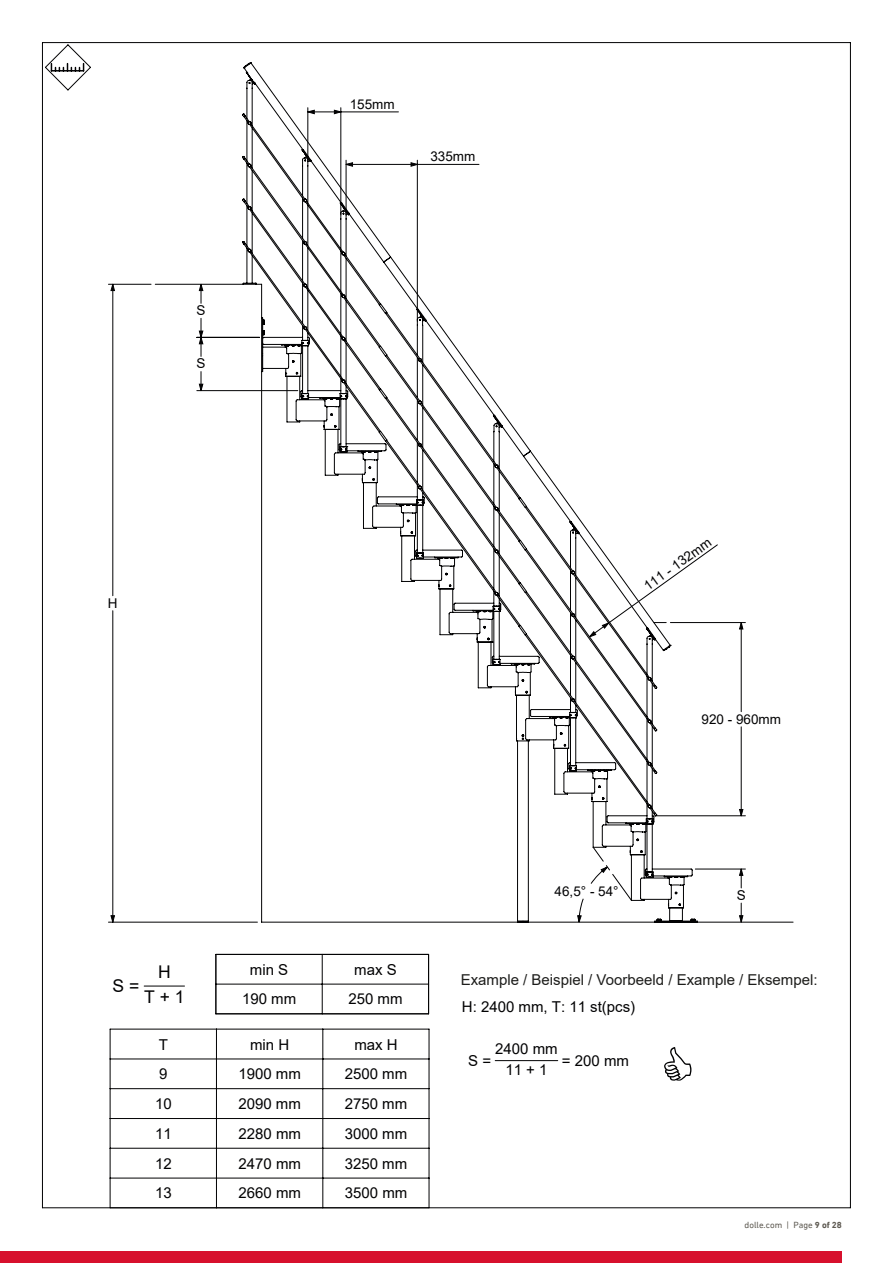
<style>
.page{position:relative;width:893px;height:1263px;background:#fff}
.page>*{position:absolute;margin:0;border:0;box-sizing:border-box;transform-origin:0 0}
.t1{font:17.55px/24.5px "Arial";color:#020203;text-align:center}
.t2{font:15px/21.3px "Arial";color:#020203;text-align:center}
.t3{font:15px "Arial";color:#1d1d1b}
.t4{font:13.5px "Arial";color:#020203}
.t5{font:9px "DIN Next LT Pro";color:#5e5a52}
.s1{font-weight:700}
</style>
<div class="page">
<div style="left:0;top:1251px;width:842px;height:12px;background:#d7102d"></div>
<hr style="left:216px;top:954px;width:1px;height:30px;background:#020203">
<hr style="left:322px;top:954px;width:1px;height:30px;background:#020203">
<hr style="left:216px;top:984px;width:1px;height:30px;background:#020203">
<hr style="left:322px;top:984px;width:1px;height:30px;background:#020203">
<hr style="left:428px;top:954px;width:1px;height:30px;background:#020203">
<hr style="left:428px;top:984px;width:1px;height:30px;background:#020203">
<hr style="left:216px;top:954px;width:106px;height:1px;background:#020203">
<hr style="left:216px;top:984px;width:106px;height:1px;background:#020203">
<hr style="left:322px;top:954px;width:107px;height:1px;background:#020203">
<hr style="left:322px;top:984px;width:107px;height:1px;background:#020203">
<hr style="left:216px;top:1013px;width:106px;height:1px;background:#020203">
<hr style="left:322px;top:1013px;width:107px;height:1px;background:#020203">
<hr style="left:110px;top:1029px;width:1px;height:30px;background:#020203">
<hr style="left:216px;top:1029px;width:1px;height:30px;background:#020203">
<hr style="left:110px;top:1059px;width:1px;height:30px;background:#020203">
<hr style="left:216px;top:1059px;width:1px;height:30px;background:#020203">
<svg style="left:110px;top:1089px;width:1px;height:29px"></svg>
<svg style="left:216px;top:1089px;width:1px;height:29px"></svg>
<hr style="left:110px;top:1118px;width:1px;height:30px;background:#020203">
<hr style="left:216px;top:1118px;width:1px;height:30px;background:#020203">
<hr style="left:110px;top:1148px;width:1px;height:30px;background:#020203">
<hr style="left:216px;top:1148px;width:1px;height:30px;background:#020203">
<hr style="left:110px;top:1178px;width:1px;height:30px;background:#020203">
<hr style="left:216px;top:1178px;width:1px;height:30px;background:#020203">
<hr style="left:323px;top:1029px;width:1px;height:30px;background:#020203">
<hr style="left:323px;top:1059px;width:1px;height:30px;background:#020203">
<svg style="left:323px;top:1089px;width:1px;height:29px"></svg>
<hr style="left:323px;top:1118px;width:1px;height:30px;background:#020203">
<hr style="left:323px;top:1148px;width:1px;height:30px;background:#020203">
<hr style="left:323px;top:1178px;width:1px;height:30px;background:#020203">
<hr style="left:429px;top:1029px;width:1px;height:30px;background:#020203">
<hr style="left:429px;top:1059px;width:1px;height:30px;background:#020203">
<svg style="left:429px;top:1089px;width:1px;height:29px"></svg>
<hr style="left:429px;top:1118px;width:1px;height:30px;background:#020203">
<hr style="left:429px;top:1148px;width:1px;height:30px;background:#020203">
<hr style="left:429px;top:1178px;width:1px;height:30px;background:#020203">
<hr style="left:110px;top:1029px;width:106px;height:1px;background:#020203">
<hr style="left:110px;top:1059px;width:106px;height:1px;background:#020203">
<hr style="left:216px;top:1029px;width:107px;height:1px;background:#020203">
<hr style="left:216px;top:1059px;width:107px;height:1px;background:#020203">
<hr style="left:323px;top:1029px;width:106px;height:1px;background:#020203">
<hr style="left:323px;top:1059px;width:106px;height:1px;background:#020203">
<hr style="left:110px;top:1088px;width:106px;height:1px;background:#020203">
<hr style="left:216px;top:1088px;width:107px;height:1px;background:#020203">
<hr style="left:323px;top:1088px;width:106px;height:1px;background:#020203">
<hr style="left:110px;top:1118px;width:106px;height:1px;background:#020203">
<hr style="left:216px;top:1118px;width:107px;height:1px;background:#020203">
<hr style="left:323px;top:1118px;width:106px;height:1px;background:#020203">
<hr style="left:110px;top:1148px;width:106px;height:1px;background:#020203">
<hr style="left:216px;top:1148px;width:107px;height:1px;background:#020203">
<hr style="left:323px;top:1148px;width:106px;height:1px;background:#020203">
<hr style="left:110px;top:1178px;width:106px;height:1px;background:#020203">
<hr style="left:216px;top:1178px;width:107px;height:1px;background:#020203">
<hr style="left:323px;top:1178px;width:106px;height:1px;background:#020203">
<hr style="left:495px;top:1060px;width:63px;height:1px;background:#020203">
<hr style="left:144px;top:986px;width:40px;height:1px;background:#020203">
<hr style="left:42px;top:42px;width:808px;height:1px;background:#020203">
<hr style="left:42px;top:43px;width:1px;height:1165px;background:#020203">
<hr style="left:42px;top:1207px;width:808px;height:1px;background:#020203">
<hr style="left:850px;top:43px;width:1px;height:1165px;background:#020203">
<svg style="left:45px;top:44px;width:46px;height:47px"></svg>
<hr style="left:108px;top:284px;width:43px;height:1px;background:#020203">
<hr style="left:108px;top:922px;width:149px;height:1px;background:#020203">
<svg style="left:154px;top:62px;width:640px;height:861px"></svg>
<p class="t4" style="left:197px;top:301px;width:10px">S</p>
<p class="t4" style="left:197px;top:354px;width:10px">S</p>
<p class="t4" style="left:350px;top:95px;width:46px">155mm</p>
<p class="t4" style="left:430px;top:147px;width:46px">335mm</p>
<p class="t4" style="left:108px;top:594px;width:11px">H</p>
<p class="t4" style="left:640px;top:580px;width:81px;rotate:-36deg">111 - 132mm</p>
<p class="t4" style="left:701px;top:710px;width:81px">920 - 960mm</p>
<p class="t1" style="left:144px;top:960px;width:42px">H<br>T + 1</p>
<p class="t1" style="left:113px;top:974px;width:28px">S =</p>
<p class="t2" style="left:250px;top:959px;width:40px">min S</p>
<p class="t2" style="left:354px;top:959px;width:44px">max S</p>
<p class="t2" style="left:242px;top:988px;width:56px">190 mm</p>
<p class="t2" style="left:348px;top:988px;width:56px">250 mm</p>
<p class="t2" style="left:159px;top:1033px;width:11px">T</p>
<p class="t2" style="left:250px;top:1033px;width:41px">min H</p>
<p class="t2" style="left:354px;top:1033px;width:45px">max H</p>
<p class="t2" style="left:159px;top:1063px;width:10px">9</p>
<p class="t2" style="left:238px;top:1063px;width:64px">1900 mm</p>
<p class="t2" style="left:345px;top:1063px;width:64px">2500 mm</p>
<p class="t2" style="left:155px;top:1093px;width:18px">10</p>
<p class="t2" style="left:238px;top:1093px;width:64px">2090 mm</p>
<p class="t2" style="left:345px;top:1093px;width:64px">2750 mm</p>
<p class="t2" style="left:155px;top:1123px;width:18px">11</p>
<p class="t2" style="left:238px;top:1123px;width:64px">2280 mm</p>
<p class="t2" style="left:345px;top:1123px;width:64px">3000 mm</p>
<p class="t2" style="left:155px;top:1152px;width:18px">12</p>
<p class="t2" style="left:238px;top:1152px;width:64px">2470 mm</p>
<p class="t2" style="left:345px;top:1152px;width:64px">3250 mm</p>
<p class="t2" style="left:155px;top:1182px;width:18px">13</p>
<p class="t2" style="left:238px;top:1182px;width:64px">2660 mm</p>
<p class="t2" style="left:345px;top:1182px;width:64px">3500 mm</p>
<p class="t4" style="left:555px;top:881px;width:66px">46,5° - 54°</p>
<p class="t4" style="left:737px;top:886px;width:10px">S</p>
<p class="t3" style="left:461px;top:970px;width:358px">Example / Beispiel / Voorbeeld / Example / Eksempel:</p>
<p class="t2" style="left:462px;top:996px;width:175px">H: 2400 mm, T: 11 st(pcs)</p>
<p class="t2" style="left:495px;top:1038px;width:64px">2400 mm<br>11 + 1</p>
<p class="t2" style="left:468px;top:1050px;width:24px">S =</p>
<p class="t2" style="left:562px;top:1050px;width:69px">= 200 mm</p>
<p class="t5" style="left:745px;top:1220px;width:99px">dolle.com | Page <span class="s1">9 of 28</span></p>
</div>
